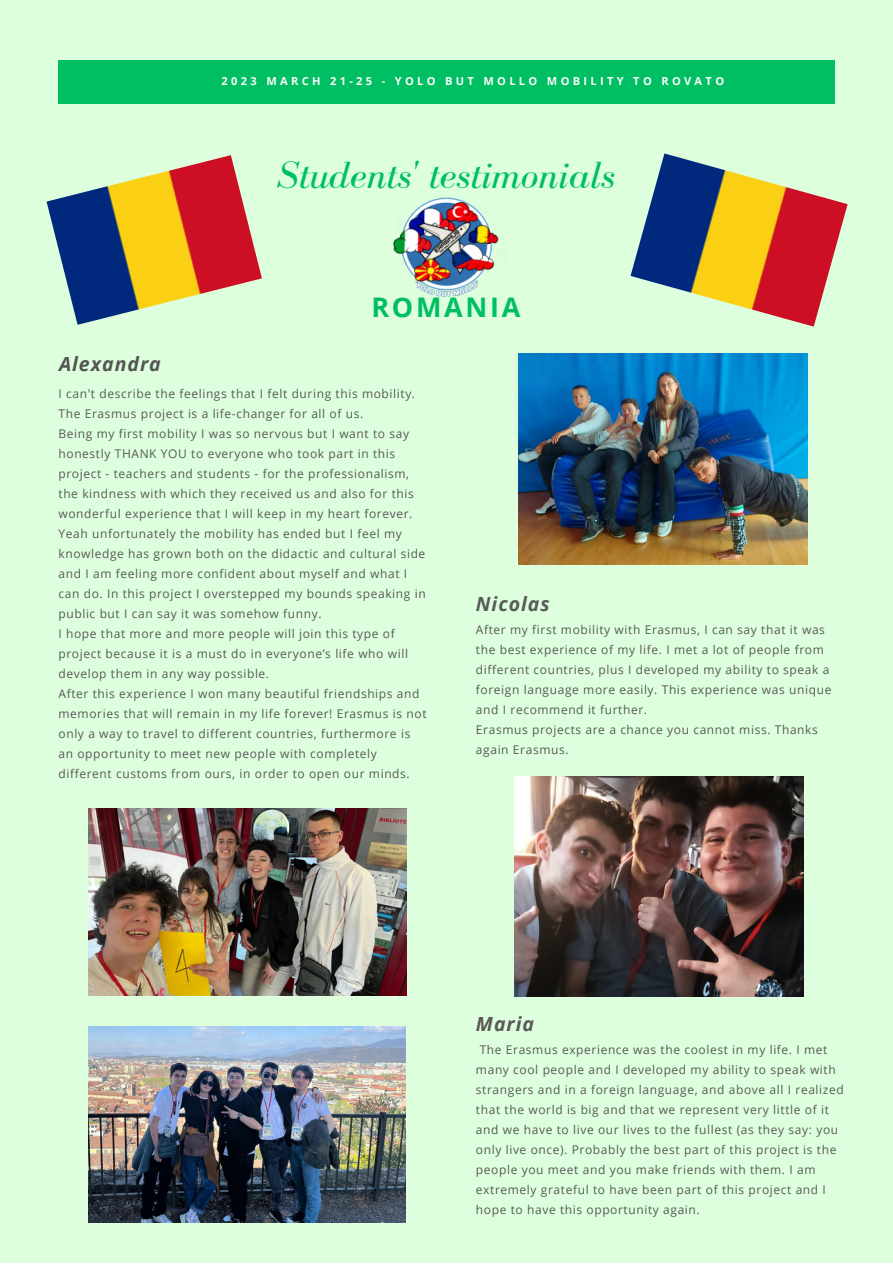
<style>
.page{position:relative;width:893px;height:1264px;background:#fff}
.page>*{position:absolute;margin:0;border:0;box-sizing:border-box;transform-origin:0 0}
.t1{font:italic 39px "Bodoni FLF";color:#00bf63}
.t2{font:700 27px "Open Sans";letter-spacing:.1em;color:#00bf63}
.t3{font:italic 700 19.5px "Open Sans";letter-spacing:.05em;color:#595959}
.t4{font:italic 700 19.5px "Open Sans";letter-spacing:.05em;color:#545454}
.t5{font:12px/20px "Open Sans";letter-spacing:.05em;color:#595959}
.t6{font:700 11.1px "Open Sans";letter-spacing:.3em;color:#fafafa}
</style>
<div class="page">
<div style="left:0;top:0;width:892px;height:1262px;background:#dfd"></div>
<div style="left:58px;top:60px;width:776px;height:44px;background:#00bf63"></div>
<img style="left:630px;top:153px;width:217px;height:173px">
<img style="left:47px;top:155px;width:215px;height:170px">
<img style="left:393px;top:197px;width:106px;height:100px">
<img style="left:514px;top:776px;width:289px;height:220px">
<img style="left:518px;top:354px;width:289px;height:210px">
<img style="left:89px;top:809px;width:317px;height:186px">
<img style="left:89px;top:1026px;width:317px;height:196px">
<p class="t6" style="left:221px;top:73px;width:504px">2023 MARCH 21-25 - YOLO BUT MOLLO MOBILITY TO ROVATO</p>
<p class="t1" style="left:277px;top:154px;width:339px">Students' testimonials</p>
<p class="t4" style="left:59px;top:350px;width:103px">Alexandra</p>
<p class="t2" style="left:371px;top:288px;width:150px">ROMANIA</p>
<p class="t5" style="left:58px;top:383px;width:358px">I can't describe the feelings that I felt during this mobility.<br>The Erasmus project is a life-changer for all of us.</p>
<p class="t5" style="left:58px;top:423px;width:357px">Being my first mobility I was so nervous but I want to say honestly THANK YOU to everyone who took part in this project - teachers and students - for the professionalism, the kindness with which they received us and also for this wonderful experience that I will keep in my heart forever.</p>
<p class="t5" style="left:58px;top:523px;width:368px">Yeah unfortunately the mobility has ended but I feel my knowledge has grown both on the didactic and cultural side and I am feeling more confident about myself and what I can do. In this project I overstepped my bounds speaking in public but I can say it was somehow funny.</p>
<p class="t5" style="left:58px;top:623px;width:351px">I hope that more and more people will join this type of project because it is a must do in everyone’s life who will develop them in any way possible.</p>
<p class="t5" style="left:58px;top:683px;width:369px">After this experience I won many beautiful friendships and memories that will remain in my life forever! Erasmus is not only a way to travel to different countries, furthermore is an opportunity to meet new people with completely different customs from ours, in order to open our minds.</p>
<p class="t3" style="left:476px;top:590px;width:75px">Nicolas</p>
<p class="t5" style="left:476px;top:619px;width:357px">After my first mobility with Erasmus, I can say that it was the best experience of my life. I met a lot of people from different countries, plus I developed my ability to speak a foreign language more easily. This experience was unique and I recommend it further.</p>
<p class="t5" style="left:476px;top:719px;width:343px">Erasmus projects are a chance you cannot miss. Thanks again Erasmus.</p>
<p class="t3" style="left:476px;top:1010px;width:60px">Maria</p>
<p class="t5" style="left:476px;top:1039px;width:369px;text-indent:4px">The Erasmus experience was the coolest in my life. I met many cool people and I developed my ability to speak with strangers and in a foreign language, and above all I realized that the world is big and that we represent very little of it and we have to live our lives to the fullest (as they say: you only live once). Probably the best part of this project is the people you meet and you make friends with them. I am extremely grateful to have been part of this project and I hope to have this opportunity again.</p>
</div>
